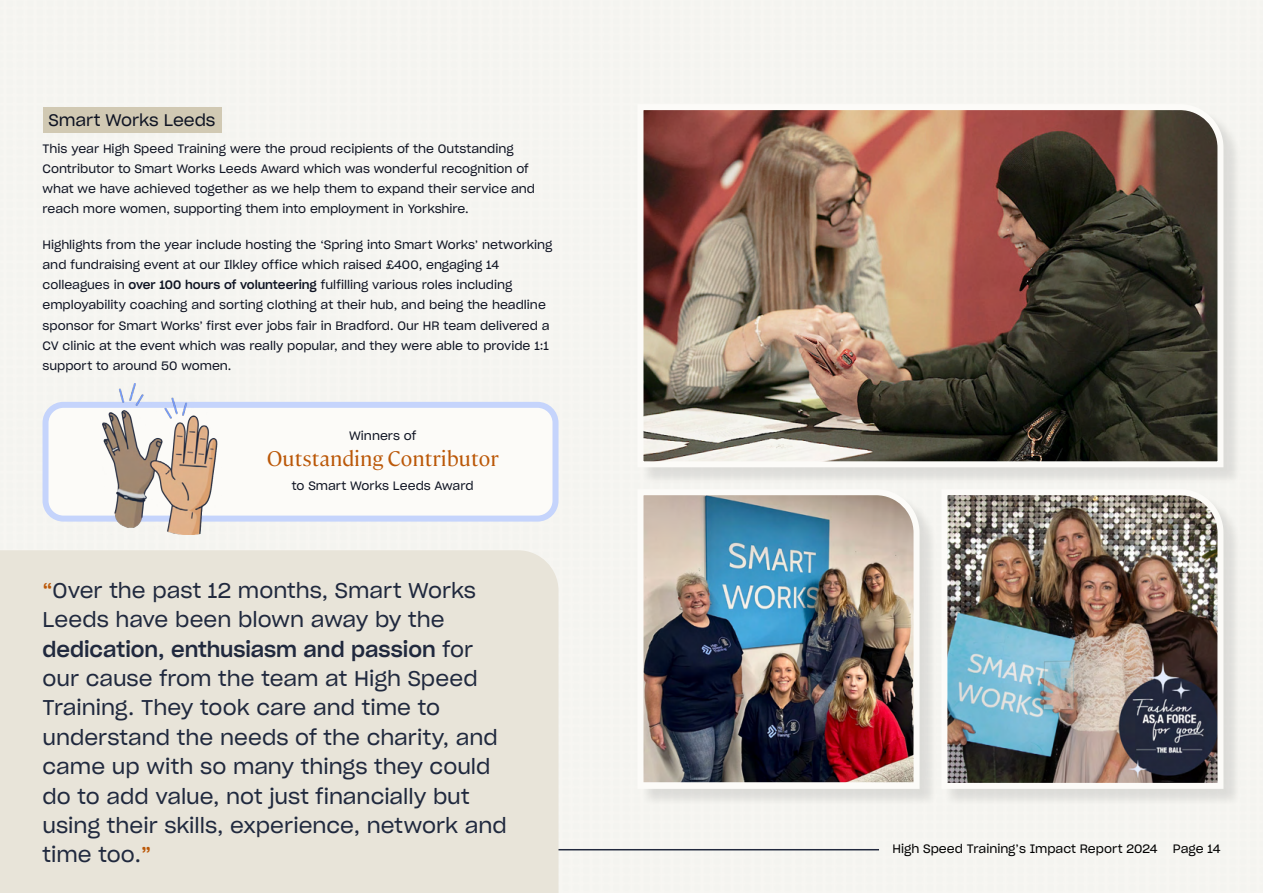
<style>
.page{position:relative;width:1263px;height:893px;background:#fff}
.page>*{position:absolute;margin:0;border:0;box-sizing:border-box;transform-origin:0 0}
.t1{font:21px/29.4px "Sharp Grotesk Book 20";color:#20293e}
.t2{font:21px "Sharp Grotesk Medium 20";color:#20293e}
.t3{font:21px "Cambon";color:#bb5808}
.t4{font:16.5px "Sharp Grotesk Book 20";letter-spacing:-.005em;color:#0f1423}
.t5{font:12px/20.2px "Sharp Grotesk Book 20";color:#0f1423}
.t6{font:12px "Sharp Grotesk Book 20";color:#000}
.s1{font-family:"Sharp Grotesk Medium 20"}
.s2{font-family:"Sharp Grotesk Medium 20";color:#bb5808}
.s3{font-family:"Sharp Grotesk Book 20"}
</style>
<div class="page">
<hr style="left:43px;top:849px;width:836px;height:1px;background:#21293d">
<div style="left:46px;top:405px;width:509px;height:114px;background:#fcfbf8;border-radius:18px"></div>
<div style="left:43px;top:402px;width:515px;height:120px;border:6px solid #c5d4fc;border-radius:18px"></div>
<div style="left:43px;top:107px;width:178px;height:25px;background:#d1c9b3"></div>
<div style="left:943px;top:492px;width:299px;height:316px;background:#000;opacity:.1"></div>
<img style="left:938px;top:486px;width:288px;height:306px">
<div style="left:640px;top:107px;width:602px;height:379px;background:#000;opacity:.1"></div>
<img style="left:634px;top:101px;width:592px;height:369px">
<div style="left:640px;top:492px;width:298px;height:316px;background:#000;opacity:.1"></div>
<img style="left:634px;top:486px;width:288px;height:306px">
<div style="left:0;top:550px;width:558px;height:343px;background:#e8e4d9"></div>
<img style="left:102px;top:384px;width:120px;height:151px">
<h2 class="t4" style="left:49px;top:107px;width:168px">Smart Works Leeds</h2>
<p class="t5" style="left:43px;top:138px;width:494px">This year High Speed Training were the proud recipients of the Outstanding Contributor to Smart Works Leeds Award which was wonderful recognition of what we have achieved together as we help them to expand their service and reach more women, supporting them into employment in Yorkshire.</p>
<p class="t5" style="left:43px;top:234px;width:511px">Highlights from the year include hosting the ‘Spring into Smart Works’ networking and fundraising event at our Ilkley office which raised £400, engaging 14 colleagues in <span class="s1">over 100 hours of volunteering</span> fulfilling various roles including employability coaching and sorting clothing at their hub, and being the headline sponsor for Smart Works’ first ever jobs fair in Bradford. Our HR team delivered a CV clinic at the event which was really popular, and they were able to provide 1:1 support to around 50 women.</p>
<p class="t5" style="left:349px;top:425px;width:69px">Winners of</p>
<h1 class="t3" style="left:267px;top:443px;width:233px">Outstanding Contributor</h1>
<p class="t5" style="left:292px;top:475px;width:183px">to Smart Works Leeds Award</p>
<h1 class="t1" style="left:43px;top:575px;width:435px"><span class="s2">“</span>Over the past 12 months, Smart Works<br>Leeds have been blown away by the</h1>
<h1 class="t2" style="left:43px;top:631px;width:432px">dedication, enthusiasm and passion <span class="s3">for</span></h1>
<p class="t1" style="left:43px;top:663px;width:466px">our cause from the team at High Speed Training. They took care and time to understand the needs of the charity, and came up with so many things they could do to add value, not just financially but using their skills, experience, network and time too.<span class="s2">”</span></p>
<p class="t6" style="left:892px;top:839px;width:267px">High Speed Training’s Impact Report 2024</p>
<p class="t6" style="left:1173px;top:839px;width:49px">Page 14</p>
</div>
